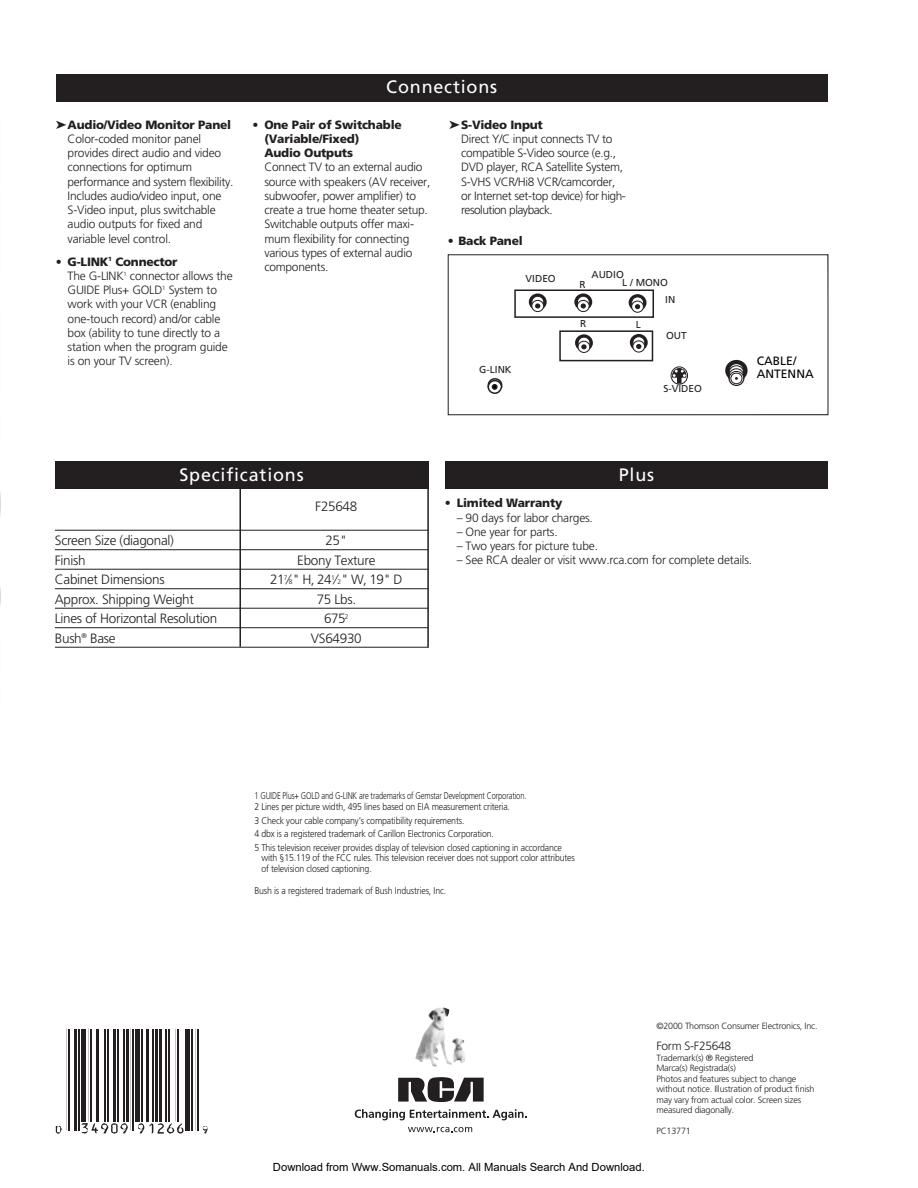
<style>
.page{position:relative;width:918px;height:1188px;background:#fff}
.page>*{position:absolute;margin:0;border:0;box-sizing:border-box;transform-origin:0 0}
.t1{font:18px "Frutiger";letter-spacing:.045em;color:#fff}
.t2{font:300 13.5px "Frutiger";letter-spacing:-.02em;color:#231f20}
.t3{font:300 12px/14.2px "Frutiger";letter-spacing:-.02em;color:#231f20}
.t4{font:900 12px/14.2px "Frutiger";letter-spacing:-.015em;color:#231f20}
.t5{font:12px/13.4px "Frutiger";color:#000}
.t6{font:11.25px "Arial";color:#000}
.t7{font:10.05px "Frutiger";color:#231f20}
.t8{font:300 9.75px/13.5px "Frutiger";letter-spacing:-.015em;color:#231f20;scale:.9 1}
.t9{font:300 9.75px/11.6px "Frutiger";letter-spacing:-.015em;color:#231f20;scale:.77 1}
.t10{font:300 9px/10.5px "Frutiger";letter-spacing:-.02em;color:#231f20}
.s1{font-weight:900}
.s2{font-size:6.75px}
</style>
<div class="page">
<svg style="left:398px;top:1077px;width:86px;height:26px"></svg>
<img style="left:433px;top:1008px;width:19px;height:57px">
<svg style="left:355px;top:1109px;width:172px;height:11px"></svg>
<svg style="left:408px;top:1127px;width:64px;height:5px"></svg>
<hr style="left:68px;top:1029px;width:1px;height:102px;background:#231f20">
<hr style="left:74px;top:1029px;width:3px;height:102px;background:#231f20">
<hr style="left:78px;top:1029px;width:2px;height:102px;background:#231f20">
<div style="left:81px;top:1029px;width:5px;height:93px;background:#231f20"></div>
<hr style="left:90px;top:1029px;width:2px;height:93px;background:#231f20">
<hr style="left:96px;top:1029px;width:3px;height:93px;background:#231f20">
<hr style="left:104px;top:1029px;width:1px;height:93px;background:#231f20">
<hr style="left:107px;top:1029px;width:1px;height:93px;background:#231f20">
<hr style="left:113px;top:1029px;width:3px;height:93px;background:#231f20">
<hr style="left:117px;top:1029px;width:2px;height:93px;background:#231f20">
<hr style="left:123px;top:1029px;width:2px;height:93px;background:#231f20">
<hr style="left:126px;top:1029px;width:3px;height:93px;background:#231f20">
<hr style="left:132px;top:1029px;width:2px;height:102px;background:#231f20">
<div style="left:135px;top:1029px;width:5px;height:93px;background:#231f20"></div>
<hr style="left:141px;top:1029px;width:2px;height:93px;background:#231f20">
<hr style="left:146px;top:1029px;width:3px;height:93px;background:#231f20">
<hr style="left:152px;top:1029px;width:1px;height:93px;background:#231f20">
<hr style="left:155px;top:1029px;width:3px;height:93px;background:#231f20">
<hr style="left:159px;top:1029px;width:3px;height:93px;background:#231f20">
<hr style="left:165px;top:1029px;width:2px;height:93px;background:#231f20">
<hr style="left:168px;top:1029px;width:2px;height:93px;background:#231f20">
<hr style="left:177px;top:1029px;width:2px;height:93px;background:#231f20">
<hr style="left:185px;top:1029px;width:4px;height:102px;background:#231f20">
<hr style="left:191px;top:1029px;width:1px;height:102px;background:#231f20">
<hr style="left:197px;top:1029px;width:1px;height:102px;background:#231f20">
<svg style="left:56px;top:1126px;width:6px;height:8px"></svg>
<svg style="left:81px;top:1123px;width:47px;height:11px"></svg>
<svg style="left:138px;top:1123px;width:46px;height:11px"></svg>
<svg style="left:203px;top:1126px;width:5px;height:8px"></svg>
<div style="left:56px;top:74px;width:772px;height:27px;background:#231f20"></div>
<hr style="left:239px;top:488px;width:2px;height:159px;background:#231f20">
<hr style="left:427px;top:489px;width:2px;height:159px;background:#231f20">
<div style="left:55px;top:462px;width:374px;height:27px;background:#231f20"></div>
<hr style="left:55px;top:530px;width:373px;height:1px;background:#231f20">
<hr style="left:55px;top:549px;width:373px;height:1px;background:#231f20">
<hr style="left:55px;top:569px;width:373px;height:1px;background:#231f20">
<hr style="left:55px;top:588px;width:373px;height:1px;background:#231f20">
<hr style="left:55px;top:608px;width:373px;height:1px;background:#231f20">
<hr style="left:55px;top:627px;width:373px;height:1px;background:#231f20">
<hr style="left:55px;top:647px;width:373px;height:1px;background:#231f20">
<svg style="left:725px;top:360px;width:23px;height:21px"></svg>
<svg style="left:728px;top:363px;width:16px;height:23px"></svg>
<svg style="left:670px;top:365px;width:75px;height:20px"></svg>
<svg style="left:487px;top:378px;width:15px;height:16px"></svg>
<svg style="left:487px;top:379px;width:16px;height:11px"></svg>
<svg style="left:514px;top:289px;width:140px;height:73px"></svg>
<div style="left:448px;top:254px;width:380px;height:161px;border:1px solid #231f20"></div>
<div style="left:446px;top:461px;width:382px;height:28px;background:#231f20"></div>
<p class="t3" style="left:68px;top:118px;width:167px;text-indent:-12px">➤<span class="s1">Audio/Video Monitor Panel<br></span>Color-coded monitor panel provides direct audio and video connections for optimum performance and system flexibility.<br>Includes audio/video input, one<br>S-Video input, plus switchable audio outputs for fixed and variable level control.</p>
<p class="t3" style="left:68px;top:255px;width:167px;text-indent:-12px"><span class="s1">• G-LINK</span><sup>1</sup> <span class="s1">Connector<br></span>The G-LINK<sup>1</sup> connector allows the<br>GUIDE Plus+ GOLD<sup>1</sup> System to work with your VCR (enabling one-touch record) and/or cable box (ability to tune directly to a station when the program guide is on your TV screen).</p>
<h1 class="t1" style="left:386px;top:80px;width:112px">Connections</h1>
<p class="t4" style="left:264px;top:118px;width:139px;text-indent:-12px">• One Pair of Switchable (Variable/Fixed)<br>Audio Outputs</p>
<p class="t3" style="left:264px;top:161px;width:167px">Connect TV to an external audio source with speakers (AV receiver, subwoofer, power amplifier) to create a true home theater setup.<br>Switchable outputs offer maxi&shy;mum flexibility for connecting various types of external audio components.</p>
<p class="t3" style="left:461px;top:118px;width:166px;text-indent:-12px">➤<span class="s1">S-Video Input<br></span>Direct Y/C input connects TV to compatible S-Video source (e.g.,<br>DVD player, RCA Satellite System,<br>S-VHS VCR/Hi8 VCR/camcorder, or Internet set-top device) for high&shy;resolution playback.</p>
<p class="t4" style="left:448px;top:235px;width:76px">• Back Panel</p>
<p class="t7" style="left:526px;top:275px;width:32px">VIDEO</p>
<p class="t7" style="left:479px;top:366px;width:34px">G-LINK</p>
<p class="t7" style="left:591px;top:270px;width:34px">AUDIO</p>
<p class="t7" style="left:579px;top:280px;width:8px">R</p>
<p class="t7" style="left:622px;top:278px;width:47px">L / MONO</p>
<p class="t7" style="left:580px;top:319px;width:8px">R</p>
<p class="t7" style="left:636px;top:320px;width:7px">L</p>
<p class="t7" style="left:665px;top:295px;width:12px">IN</p>
<p class="t7" style="left:666px;top:331px;width:22px">OUT</p>
<p class="t7" style="left:663px;top:385px;width:40px">S-VIDEO</p>
<h1 class="t1" style="left:179px;top:467px;width:126px">Specifications</h1>
<h1 class="t1" style="left:619px;top:468px;width:37px">Plus</h1>
<p class="t5" style="left:757px;top:355px;width:58px">CABLE/<br>ANTENNA</p>
<p class="t2" style="left:315px;top:501px;width:44px">F25648</p>
<p class="t2" style="left:55px;top:535px;width:121px">Screen Size (diagonal)</p>
<p class="t2" style="left:325px;top:535px;width:23px">25"</p>
<p class="t2" style="left:55px;top:555px;width:32px">Finish</p>
<p class="t2" style="left:297px;top:555px;width:80px">Ebony Texture</p>
<p class="t2" style="left:55px;top:574px;width:111px">Cabinet Dimensions</p>
<p class="t2" style="left:270px;top:574px;width:134px">21<sup>7</sup>⁄<span class="s2">8</span>" H, 24<sup>1</sup>⁄<span class="s2">2</span>" W, 19" D</p>
<p class="t2" style="left:55px;top:594px;width:141px">Approx. Shipping Weight</p>
<p class="t2" style="left:317px;top:594px;width:41px">75 Lbs.</p>
<p class="t2" style="left:55px;top:613px;width:164px">Lines of Horizontal Resolution</p>
<p class="t2" style="left:324px;top:613px;width:26px">675<sup>2</sup></p>
<p class="t2" style="left:55px;top:633px;width:62px">Bush<sup>®</sup> Base</p>
<p class="t2" style="left:311px;top:633px;width:52px">VS64930</p>
<p class="t4" style="left:445px;top:497px;width:119px">• Limited Warranty</p>
<p class="t3" style="left:457px;top:511px;width:138px">– 90 days for labor charges.</p>
<p class="t3" style="left:457px;top:526px;width:103px">– One year for parts.</p>
<p class="t3" style="left:457px;top:540px;width:143px">– Two years for picture tube.</p>
<p class="t3" style="left:457px;top:554px;width:297px">– See RCA dealer or visit www.rca.com for complete details.</p>
<p class="t9" style="left:254px;top:790px;width:355px">1 GUIDE Plus+ GOLD and G-LINK are trademarks of Gemstar Development Corporation.<br>2 Lines per picture width, 495 lines based on EIA measurement criteria.</p>
<p class="t8" style="left:254px;top:814px;width:343px">3 Check your cable company’s compatibility requirements.<br>4 dbx is a registered trademark of Carillon Electronics Corporation.<br>5 This television receiver provides display of television closed captioning in accordance</p>
<p class="t8" style="left:261px;top:853px;width:350px;line-height:10.5px">with §15.119 of the FCC rules. This television receiver does not support color attributes of television closed captioning.</p>
<p class="t8" style="left:254px;top:885px;width:215px">Bush is a registered trademark of Bush Industries, Inc.</p>
<p class="t6" style="left:273px;top:1160px;width:373px">Download from Www.Somanuals.com. All Manuals Search And Download.</p>
<p class="t10" style="left:656px;top:1022px;width:163px">©2000 Thomson Consumer Electronics, Inc.</p>
<p class="t3" style="left:656px;top:1040px;width:76px">Form S-F25648</p>
<p class="t10" style="left:656px;top:1053px;width:160px">Trademark(s) ® Registered<br>Marca(s) Registrada(s)<br>Photos and features subject to change without notice. Illustration of product finish may vary from actual color. Screen sizes measured diagonally.</p>
<p class="t10" style="left:656px;top:1127px;width:36px">PC13771</p>
</div>
